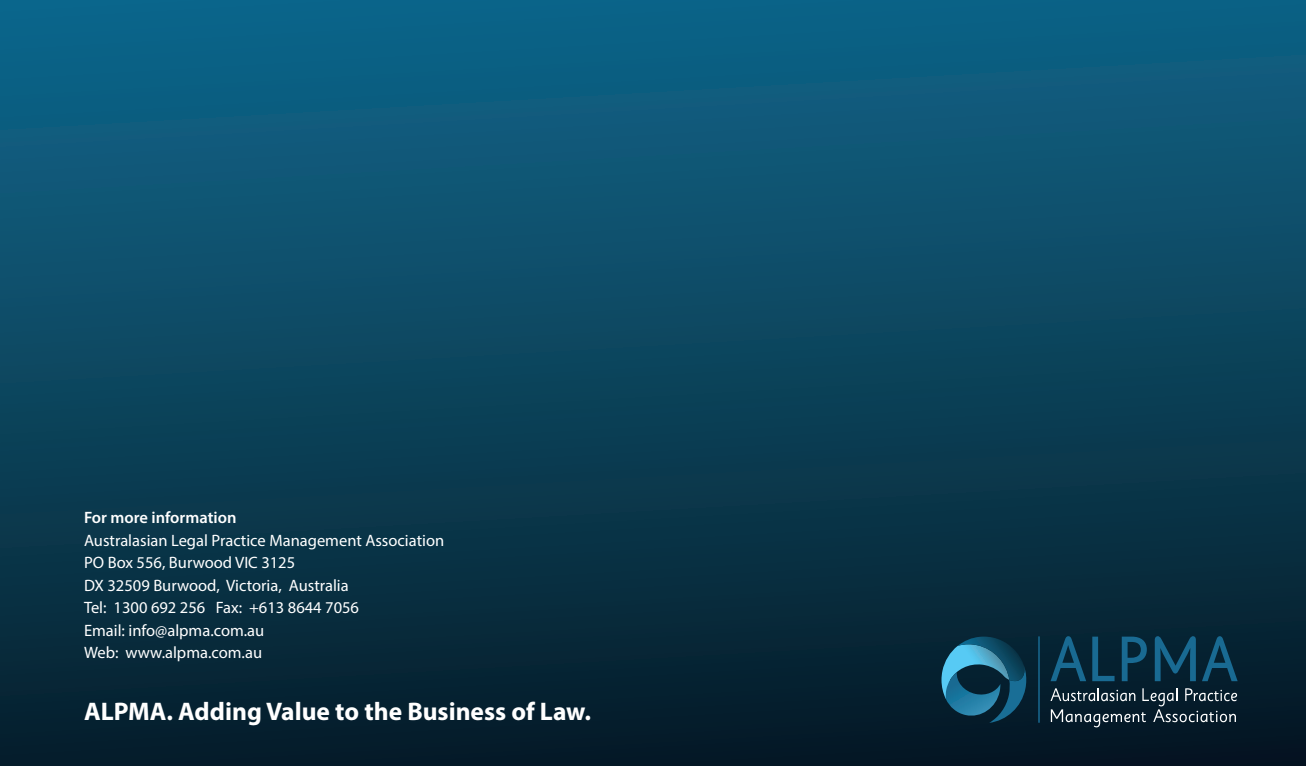
<style>
.page{position:relative;width:1306px;height:766px;background:#fff}
.page>*{position:absolute;margin:0;border:0;box-sizing:border-box;transform-origin:0 0}
.t1{font:700 25.5px "Myriad Pro";color:#fff}
.t2{font:16.5px/22.5px "Myriad Pro";color:#fff}
.t3{font:600 16.5px "Myriad Pro";color:#fff}
</style>
<div class="page">
<div style="left:0;top:0;width:1305px;height:765px;background:linear-gradient(to bottom,#10678b,#061c28)"></div>
<svg style="left:1050px;top:636px;width:36px;height:45px;background:#0b3951"></svg>
<svg style="left:1092px;top:636px;width:22px;height:45px"></svg>
<svg style="left:1121px;top:636px;width:25px;height:45px"></svg>
<svg style="left:1154px;top:636px;width:41px;height:45px;background:#0d405a"></svg>
<svg style="left:1201px;top:636px;width:36px;height:45px;background:#0b3950"></svg>
<svg style="left:941px;top:636px;width:85px;height:86px;background:#1a5670"></svg>
<hr style="left:1038px;top:636px;width:1px;height:86px;background:#196a92">
<svg style="left:1050px;top:688px;width:186px;height:39px;background:#2c3f4b"></svg>
<p class="t3" style="left:84px;top:507px;width:154px">For more information</p>
<p class="t2" style="left:84px;top:528px;width:362px">Australasian Legal Practice Management Association<br>PO Box 556, Burwood VIC 3125<br>DX 32509 Burwood, Victoria, Australia</p>
<p class="t2" style="left:84px;top:596px;width:276px">Tel: 1300 692 256 Fax: +613 8644 7056</p>
<p class="t2" style="left:84px;top:618px;width:182px">Email: info@alpma.com.au</p>
<p class="t2" style="left:84px;top:641px;width:180px">Web: www.alpma.com.au</p>
<p class="t1" style="left:84px;top:694px;width:508px">ALPMA. Adding Value to the Business of Law.</p>
</div>
